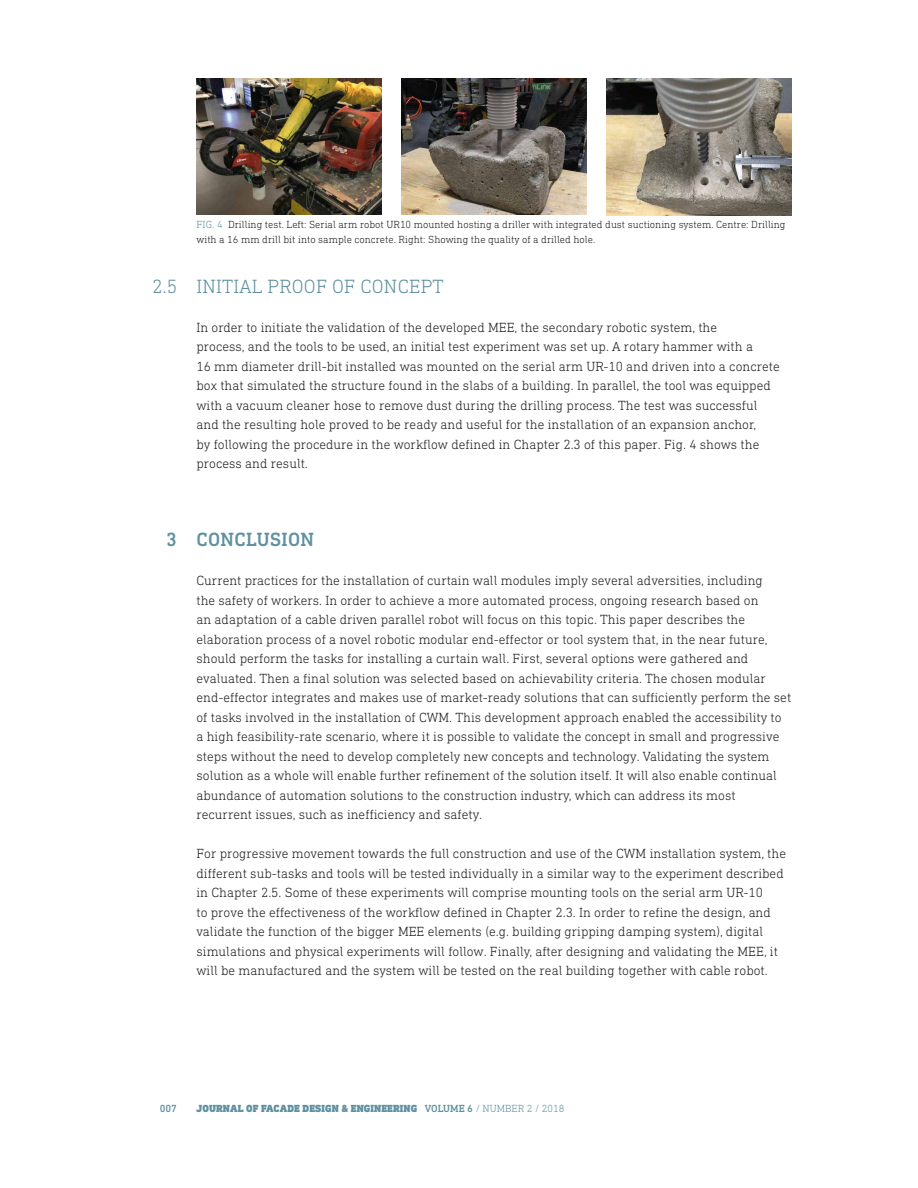
<style>
.page{position:relative;width:918px;height:1188px;background:#fff}
.page>*{position:absolute;margin:0;border:0;box-sizing:border-box;transform-origin:0 0}
.t1{font:300 19.5px "DIN Next Slab Pro";letter-spacing:.01em;color:#6091a1}
.t2{font:500 19.5px "DIN Next Slab Pro";letter-spacing:.015em;color:#6091a1}
.BODY_Normal{font:300 13.5px/19.5px "DIN Next Slab Pro";color:#231f20}
.t3{font:300 10.5px/14.7px "DIN Next Slab Pro";color:#231f20}
.t4{font:900 10.5px "DIN Next Slab Pro";letter-spacing:.01em;color:#6091a1}
.t5{font:500 10.5px "DIN Next Slab Pro";color:#6091a1}
.s1{color:#6091a1}
.s2{font-weight:500}
.s3{font-weight:300}
</style>
<div class="page">
<img style="left:196px;top:78px;width:186px;height:136px">
<img style="left:401px;top:78px;width:185px;height:136px">
<img style="left:606px;top:79px;width:185px;height:136px">
<p class="t3" style="left:196px;top:217px;width:591px"><span class="s1">Fig . 4</span> Drilling test. Left: Serial arm robot UR10 mounted hosting a driller with integrated dust suctioning system. Centre: Drilling with a 16 mm drill bit into sample concrete. Right: Showing the quality of a drilled hole.</p>
<p class="t1" style="left:152px;top:275px;width:293px">2.5 INITIAL PROOF OF CONCEPT</p>
<p class="BODY_Normal" style="left:196px;top:317px;width:585px">In order to initiate the validation of the developed MEE, the secondary robotic system, the<br>process, and the tools to be used, an initial test experiment was set up. A rotary hammer with a<br>16 mm diameter drill-bit installed was mounted on the serial arm UR-10 and driven into a concrete box that simulated the structure found in the slabs of a building. In parallel, the tool was equipped with a vacuum cleaner hose to remove dust during the drilling process. The test was successful and the resulting hole proved to be ready and useful for the installation of an expansion anchor,<br>by following the procedure in the workflow defined in Chapter 2.3 of this paper. Fig. 4 shows the process and result.</p>
<p class="t2" style="left:166px;top:528px;width:149px">3 CONCLUSION</p>
<p class="BODY_Normal" style="left:196px;top:571px;width:596px">Current practices for the installation of curtain wall modules imply several adversities, including<br>the safety of workers. In order to achieve a more automated process, ongoing research based on<br>an adaptation of a cable driven parallel robot will focus on this topic. This paper describes the elaboration process of a novel robotic modular end-effector or tool system that, in the near future, should perform the tasks for installing a curtain wall. First, several options were gathered and evaluated. Then a final solution was selected based on achievability criteria. The chosen modular end-effector integrates and makes use of market-ready solutions that can sufficiently perform the set of tasks involved in the installation of CWM. This development approach enabled the accessibility to a high feasibility-rate scenario, where it is possible to validate the concept in small and progressive steps without the need to develop completely new concepts and technology. Validating the system solution as a whole will enable further refinement of the solution itself. It will also enable continual abundance of automation solutions to the construction industry, which can address its most recurrent issues, such as inefficiency and safety.</p>
<p class="BODY_Normal" style="left:196px;top:844px;width:591px">For progressive movement towards the full construction and use of the CWM installation system, the different sub-tasks and tools will be tested individually in a similar way to the experiment described in Chapter 2.5. Some of these experiments will comprise mounting tools on the serial arm UR-10<br>to prove the effectiveness of the workflow defined in Chapter 2.3. In order to refine the design, and validate the function of the bigger MEE elements (e.g. building gripping damping system), digital simulations and physical experiments will follow. Finally, after designing and validating the MEE, it will be manufactured and the system will be tested on the real building together with cable robot.</p>
<p class="t5" style="left:160px;top:1102px;width:19px">007</p>
<p class="t4" style="left:196px;top:1102px;width:369px">JOURNAL OF FACADE DESIGN &amp; ENGINEERING <span class="s2">VOLUME 6</span> <span class="s3">/ NUMBER 2 / 2018</span></p>
</div>
